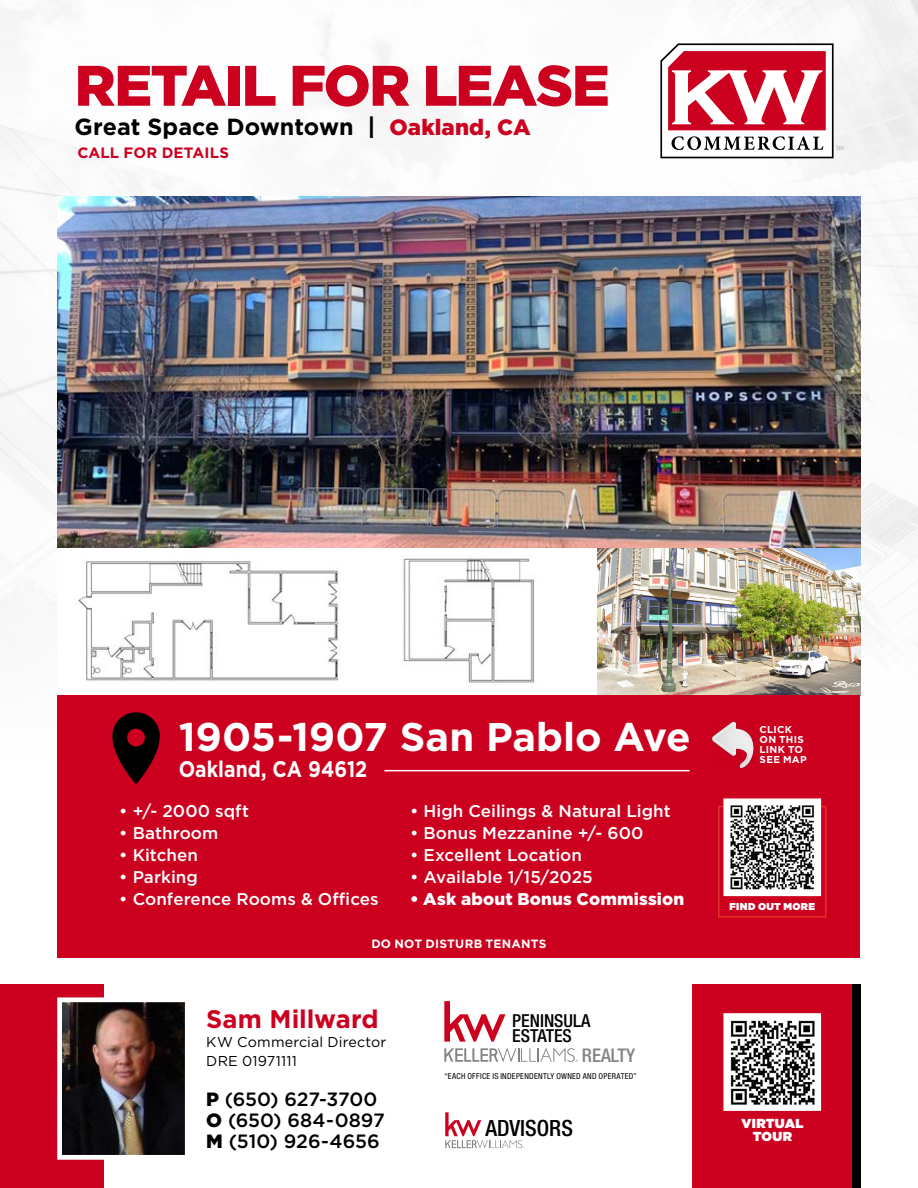
<style>
.page{position:relative;width:918px;height:1188px;background:#fff}
.page>*{position:absolute;margin:0;border:0;box-sizing:border-box;transform-origin:0 0}
.t1{font:900 57px "Gotham";letter-spacing:-.03em;color:#cc001f}
.t2{font:700 39.9px "Gotham";letter-spacing:-.005em;color:#fff}
.t3{font:700 25.35px "Gotham";color:#cc001f}
.t4{font:700 23.4px "Gotham";letter-spacing:-.005em;color:#000}
.t5{font:700 22.5px "Gotham";color:#fff;scale:.86 1}
.t6{font:500 condensed 22.35px "Helvetica Neue LT Std";color:#000}
.t7{font:500 19.2px/21px "Gotham";letter-spacing:-.005em;color:#000101}
.t8{font:500 condensed 18.9px "Helvetica Neue LT Std";color:#838484}
.t9{font:500 condensed 17.85px/14.9px "Helvetica Neue LT Std";color:#000}
.t10{font:500 16.95px "Gotham";color:#fff}
.t11{font:900 16.95px "Gotham";letter-spacing:.01em;color:#fff}
.t12{font:700 15px "Gotham";letter-spacing:.01em;color:#cc001f}
.t13{font:14.25px/19.2px "Gotham";letter-spacing:.01em;color:#000101}
.t14{font:900 13.05px/13px "Gotham";letter-spacing:.02em;color:#fff;text-align:center}
.t15{font:700 12px "Gotham";letter-spacing:.02em;color:#fff}
.t16{font:700 9.9px/9.9px "Gotham";letter-spacing:.025em;color:#fff}
.t17{font:900 9.9px "Gotham";letter-spacing:.035em;color:#fff}
.t18{font:condensed 8.25px "Helvetica Neue LT Std";letter-spacing:.035em;color:#000101}
.s1{font-weight:900;font-size:22.05px;color:#cc001f}
.s2{font-weight:900}
</style>
<div class="page">
<img style="left:598px;top:548px;width:262px;height:148px">
<svg style="left:660px;top:43px;width:183px;height:115px"></svg>
<div style="left:0;top:984px;width:103px;height:204px;background:#cc001f"></div>
<img style="left:57px;top:995px;width:128px;height:167px">
<svg style="left:445px;top:1112px;width:79px;height:36px"></svg>
<svg style="left:444px;top:1048px;width:134px;height:14px"></svg>
<svg style="left:444px;top:1001px;width:62px;height:41px"></svg>
<div style="left:58px;top:696px;width:802px;height:262px;background:#cc001f"></div>
<svg style="left:112px;top:712px;width:48px;height:72px"></svg>
<img style="left:58px;top:197px;width:802px;height:351px">
<img style="left:711px;top:721px;width:43px;height:47px">
<hr style="left:384px;top:770px;width:306px;height:1px;background:#fff">
<div style="left:852px;top:984px;width:8px;height:204px;background:#000101"></div>
<div style="left:693px;top:984px;width:159px;height:204px;background:#cc001f"></div>
<div style="left:723px;top:1013px;width:98px;height:98px;background:#fff;border:1px solid #fff"></div>
<img style="left:730px;top:1020px;width:85px;height:85px">
<div style="left:718px;top:806px;width:109px;height:112px;border:2px solid #e23227"></div>
<div style="left:723px;top:798px;width:98px;height:98px;background:#fff;border:1px solid #fff"></div>
<img style="left:730px;top:805px;width:85px;height:85px">
<img style="left:78px;top:561px;width:263px;height:120px">
<img style="left:403px;top:558px;width:132px;height:125px">
<h1 class="t1" style="left:75px;top:46px;width:537px">RETAIL FOR LEASE</h1>
<h3 class="t4" style="left:75px;top:111px;width:458px">Great Space Downtown | <span class="s1">Oakland, CA</span></h3>
<p class="t12" style="left:77px;top:143px;width:153px">CALL FOR DETAILS</p>
<h2 class="t2" style="left:179px;top:710px;width:513px">1905-1907 San Pablo Ave</h2>
<h3 class="t5" style="left:179px;top:754px;width:221px">Oakland, CA 94612</h3>
<p class="t10" style="left:119px;top:800px;width:131px">• +/- 2000 sqft</p>
<p class="t10" style="left:119px;top:822px;width:101px">• Bathroom</p>
<p class="t10" style="left:119px;top:844px;width:80px">• Kitchen</p>
<p class="t10" style="left:119px;top:866px;width:80px">• Parking</p>
<p class="t10" style="left:119px;top:888px;width:261px">• Conference Rooms &amp; Offices</p>
<p class="t10" style="left:410px;top:800px;width:262px">• High Ceilings &amp; Natural Light</p>
<p class="t10" style="left:410px;top:822px;width:235px">• Bonus Mezzanine +/- 600</p>
<p class="t10" style="left:410px;top:844px;width:173px">• Excellent Location</p>
<p class="t10" style="left:410px;top:866px;width:184px">• Available 1/15/2025</p>
<p class="t11" style="left:410px;top:887px;width:276px">• Ask about Bonus Commission</p>
<p class="t15" style="left:371px;top:936px;width:177px">DO NOT DISTURB TENANTS</p>
<h3 class="t3" style="left:206px;top:1002px;width:174px">Sam Millward</h3>
<p class="t13" style="left:206px;top:1032px;width:182px">KW Commercial Director<br>DRE 01971111</p>
<p class="t7" style="left:206px;top:1089px;width:180px"><span class="s2">P</span> (650) 627-3700<br><span class="s2">O</span> (650) 684-0897<br><span class="s2">M</span> (510) 926-4656</p>
<p class="t9" style="left:512px;top:1013px;width:80px">PENINSULA<br>ESTATES</p>
<p class="t8" style="left:582px;top:1044px;width:55px">REALTY</p>
<p class="t18" style="left:444px;top:1072px;width:194px">“EACH OFFICE IS INDEPENDENTLY OWNED AND OPERATED”</p>
<h3 class="t6" style="left:485px;top:1115px;width:89px">ADVISORS</h3>
<p class="t16" style="left:760px;top:724px;width:49px">CLICK<br>ON THIS<br>LINK TO<br>SEE MAP</p>
<p class="t17" style="left:730px;top:900px;width:87px">FIND OUT MORE</p>
<p class="t14" style="left:741px;top:1116px;width:63px">VIRTUAL<br>TOUR</p>
</div>
